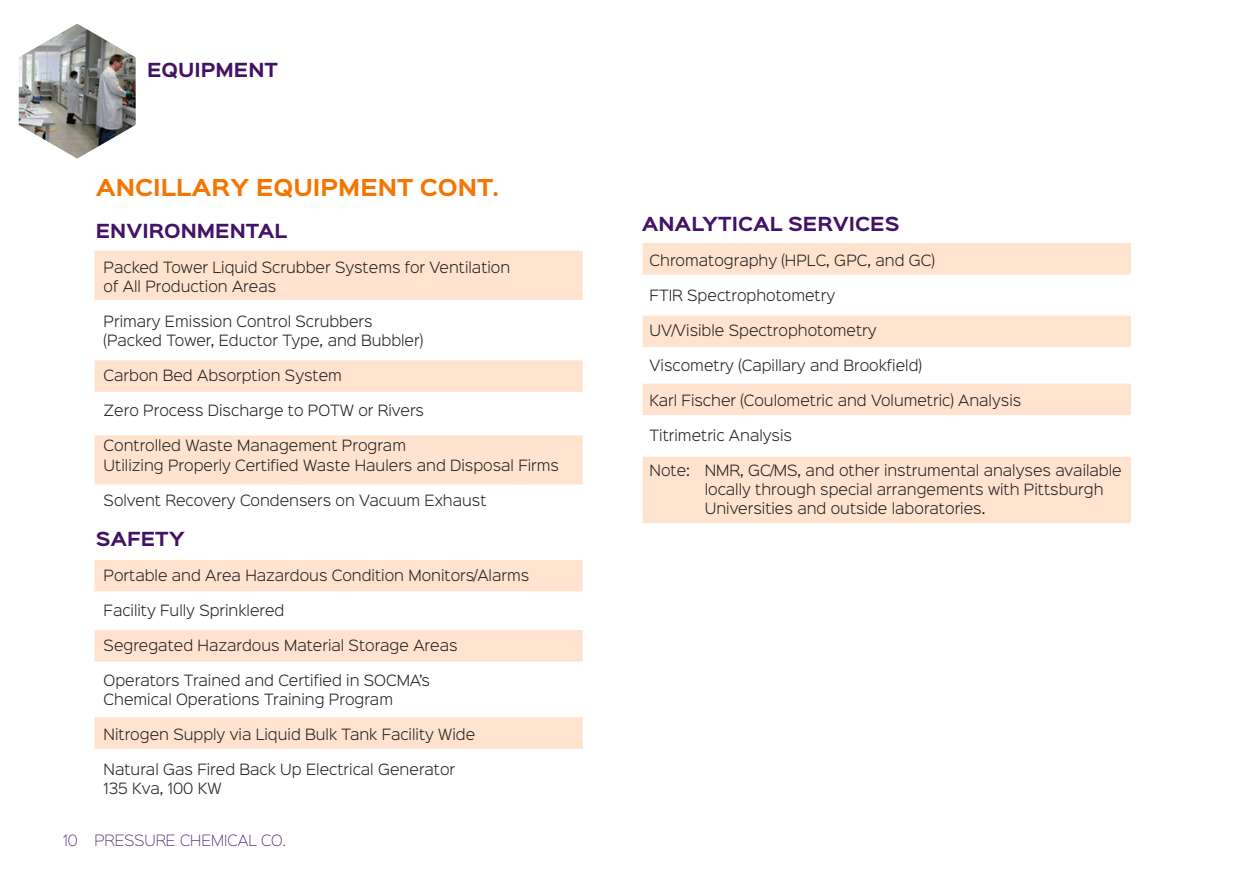
<style>
.page{position:relative;width:1260px;height:882px;background:#fff}
.page>*{position:absolute;margin:0;border:0;box-sizing:border-box;transform-origin:0 0}
.t1{font:700 21px "Sinkin Sans 700";color:#f47600}
.t2{font:700 17.5px "Sinkin Sans 700";color:#431266}
.t3{font:300 14px/19.2px "Sinkin Sans 300";color:#231f20}
.t4{font:14px "Sinkin Sans 200 X Light";color:#431266}
</style>
<div class="page">
<div style="left:643px;top:243px;width:488px;height:32px;background:#ffe3ce"></div>
<div style="left:643px;top:316px;width:488px;height:31px;background:#ffe3ce"></div>
<div style="left:643px;top:384px;width:488px;height:31px;background:#ffe3ce"></div>
<div style="left:643px;top:457px;width:488px;height:66px;background:#ffe3ce"></div>
<div style="left:94px;top:560px;width:489px;height:31px;background:#ffe3ce"></div>
<div style="left:94px;top:630px;width:489px;height:32px;background:#ffe3ce"></div>
<div style="left:94px;top:717px;width:489px;height:32px;background:#ffe3ce"></div>
<div style="left:94px;top:360px;width:489px;height:32px;background:#ffe3ce"></div>
<div style="left:94px;top:251px;width:489px;height:49px;background:#ffe3ce"></div>
<div style="left:94px;top:435px;width:489px;height:49px;background:#ffe3ce"></div>
<img style="left:19px;top:24px;width:117px;height:135px">
<p class="t2" style="left:147px;top:61px;width:132px">EQUIPMENT</p>
<p class="t1" style="left:96px;top:176px;width:405px">ANCILLARY EQUIPMENT CONT.</p>
<p class="t2" style="left:96px;top:222px;width:193px">ENVIRONMENTAL</p>
<p class="t3" style="left:104px;top:257px;width:408px">Packed Tower Liquid Scrubber Systems for Ventilation of All Production Areas</p>
<p class="t3" style="left:104px;top:311px;width:321px">Primary Emission Control Scrubbers (Packed Tower, Eductor Type, and Bubbler)</p>
<p class="t3" style="left:104px;top:365px;width:240px">Carbon Bed Absorption System</p>
<p class="t3" style="left:104px;top:400px;width:322px">Zero Process Discharge to POTW or Rivers</p>
<p class="t3" style="left:104px;top:435px;width:457px">Controlled Waste Management Program<br>Utilizing Properly Certified Waste Haulers and Disposal Firms</p>
<p class="t3" style="left:104px;top:489px;width:384px">Solvent Recovery Condensers on Vacuum Exhaust</p>
<p class="t2" style="left:96px;top:530px;width:91px">SAFETY</p>
<p class="t3" style="left:104px;top:565px;width:427px">Portable and Area Hazardous Condition Monitors/Alarms</p>
<p class="t3" style="left:104px;top:600px;width:182px">Facility Fully Sprinklered</p>
<p class="t3" style="left:104px;top:635px;width:355px">Segregated Hazardous Material Storage Areas</p>
<p class="t3" style="left:104px;top:670px;width:328px">Operators Trained and Certified in SOCMA’s<br>Chemical Operations Training Program</p>
<p class="t3" style="left:104px;top:724px;width:373px">Nitrogen Supply via Liquid Bulk Tank Facility Wide</p>
<p class="t3" style="left:104px;top:759px;width:353px">Natural Gas Fired Back Up Electrical Generator<br>135 Kva, 100 KW</p>
<p class="t4" style="left:63px;top:829px;width:224px">10 PRESSURE CHEMICAL CO.</p>
<p class="t2" style="left:642px;top:215px;width:259px">ANALYTICAL SERVICES</p>
<p class="t3" style="left:650px;top:250px;width:287px">Chromatography (HPLC, GPC, and GC)</p>
<p class="t3" style="left:650px;top:285px;width:187px">FTIR Spectrophotometry</p>
<p class="t3" style="left:650px;top:320px;width:229px">UV/Visible Spectrophotometry</p>
<p class="t3" style="left:650px;top:355px;width:274px">Viscometry (Capillary and Brookfield)</p>
<p class="t3" style="left:650px;top:390px;width:373px">Karl Fischer (Coulometric and Volumetric) Analysis</p>
<p class="t3" style="left:650px;top:425px;width:144px">Titrimetric Analysis</p>
<p class="t3" style="left:705px;top:460px;width:419px;text-indent:-55px">Note: NMR, GC/MS, and other instrumental analyses available locally through special arrangements with Pittsburgh<br>Universities and outside laboratories.</p>
</div>
